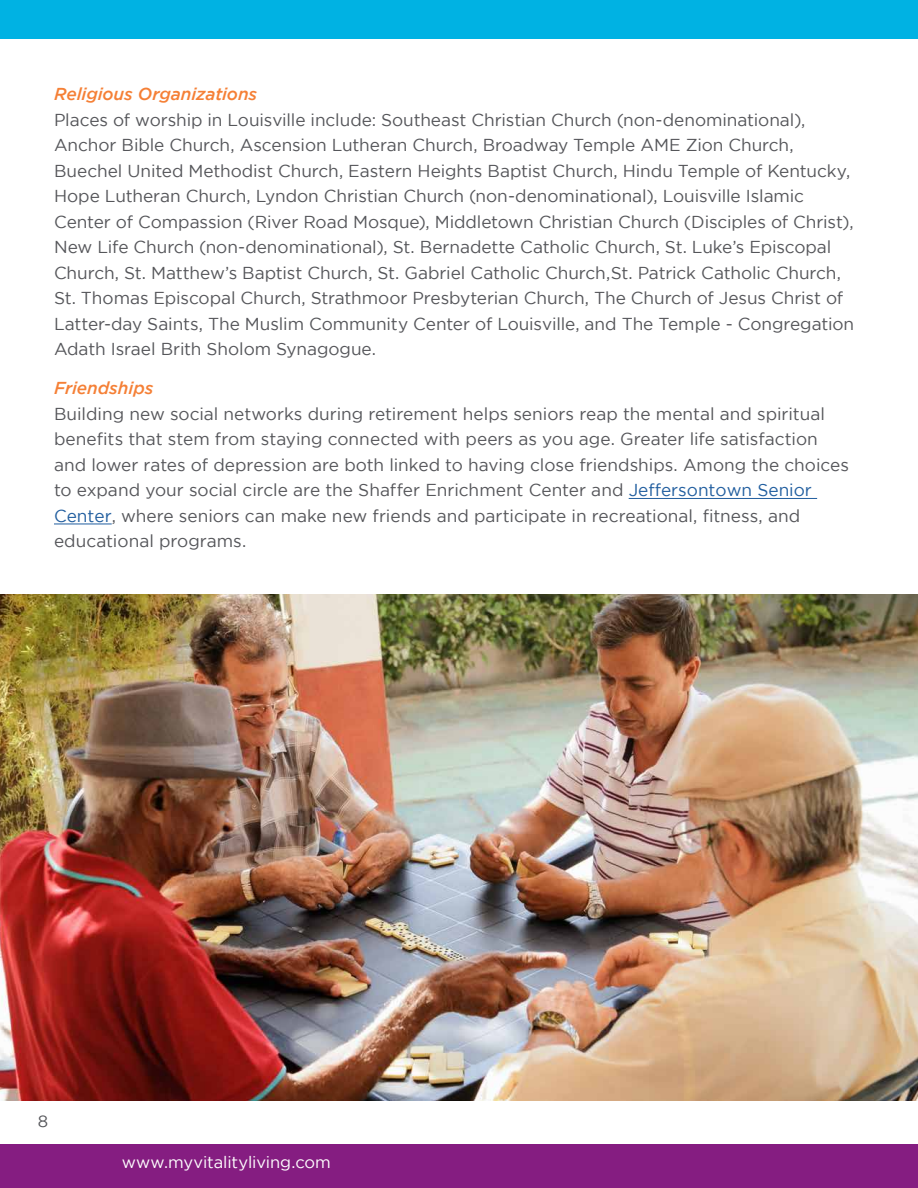
<style>
.page{position:relative;width:918px;height:1188px;background:#fff}
.page>*{position:absolute;margin:0;border:0;box-sizing:border-box;transform-origin:0 0}
.t1{font:17.25px/25.5px "Gotham";letter-spacing:-.005em;color:#55565a}
.t2{font:italic 500 17.25px "Gotham";letter-spacing:-.005em;color:#f58036}
.t3{font:16.5px "Gotham";letter-spacing:-.01em;color:#fff}
.t4{font:16.5px "Gotham";color:#55565a}
.s1{color:#215e9f}
</style>
<div class="page">
<div style="left:0;top:1144px;width:918px;height:44px;background:#851d81"></div>
<div style="left:0;top:0;width:918px;height:38px;background:#00b2e3"></div>
<img style="left:0;top:594px;width:918px;height:506px">
<hr style="left:629px;top:498px;width:188px;height:1px;background:#215e9f">
<hr style="left:54px;top:524px;width:58px;height:1px;background:#215e9f">
<p class="t2" style="left:54px;top:88px;width:205px">Religious Organizations</p>
<p class="t1" style="left:54px;top:108px;width:802px">Places of worship in Louisville include: Southeast Christian Church (non-denominational), Anchor Bible Church, Ascension Lutheran Church, Broadway Temple AME Zion Church, Buechel United Methodist Church, Eastern Heights Baptist Church, Hindu Temple of Kentucky, Hope Lutheran Church, Lyndon Christian Church (non-denominational), Louisville Islamic Center of Compassion (River Road Mosque), Middletown Christian Church (Disciples of Christ), New Life Church (non-denominational), St. Bernadette Catholic Church, St. Luke’s Episcopal Church, St. Matthew’s Baptist Church, St. Gabriel Catholic Church,St. Patrick Catholic Church, St. Thomas Episcopal Church, Strathmoor Presbyterian Church, The Church of Jesus Christ of Latter-day Saints, The Muslim Community Center of Louisville, and The Temple - Congregation Adath Israel Brith Sholom Synagogue.</p>
<p class="t2" style="left:54px;top:382px;width:101px">Friendships</p>
<p class="t1" style="left:54px;top:402px;width:797px">Building new social networks during retirement helps seniors reap the mental and spiritual benefits that stem from staying connected with peers as you age. Greater life satisfaction and lower rates of depression are both linked to having close friendships. Among the choices to expand your social circle are the Shaffer Enrichment Center and <span class="s1">Jeffersontown Senior Center</span>, where seniors can make new friends and participate in recreational, fitness, and educational programs.</p>
<p class="t4" style="left:38px;top:1115px;width:12px">8</p>
<p class="t3" style="left:122px;top:1156px;width:211px">www.myvitalityliving.com</p>
</div>
